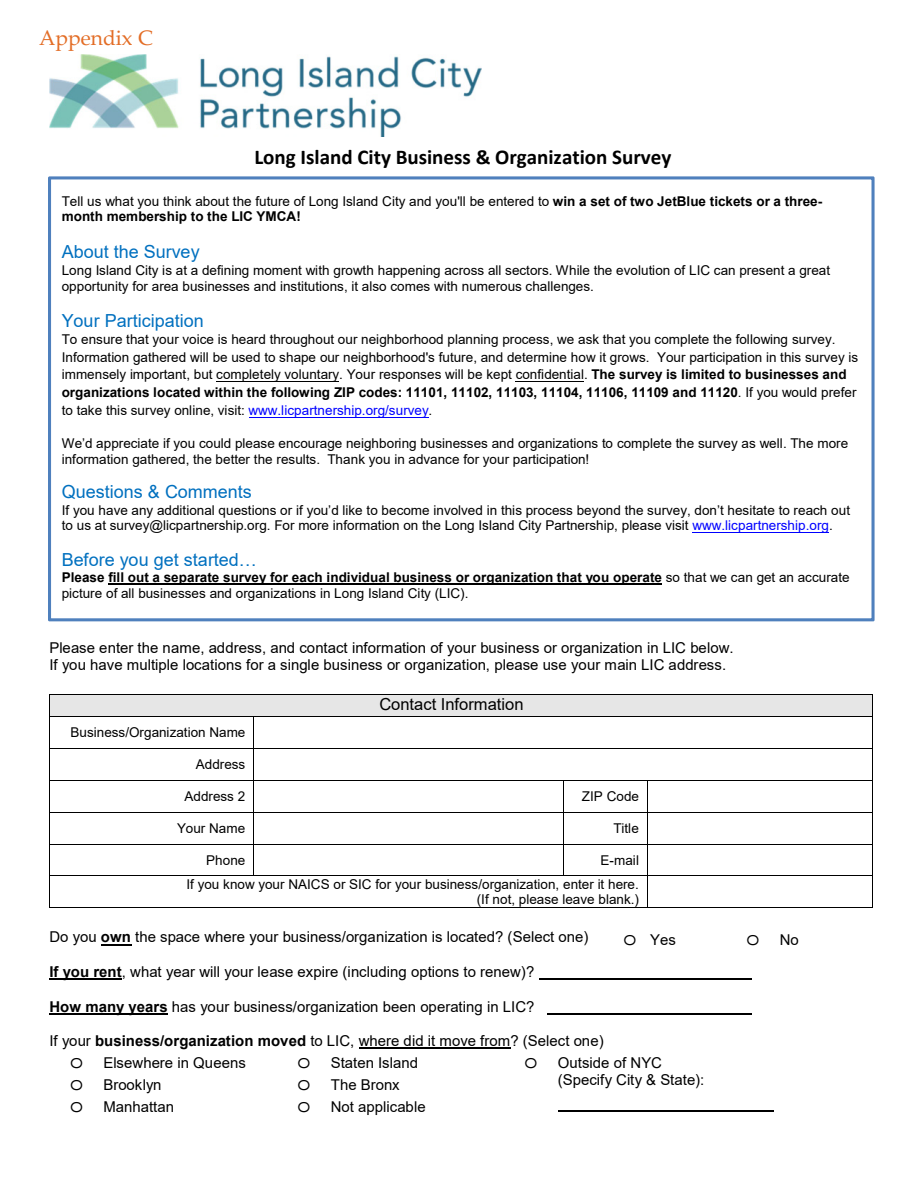
<style>
.page{position:relative;width:918px;height:1188px;background:#fff}
.page>*{position:absolute;margin:0;border:0;box-sizing:border-box;transform-origin:0 0}
.t1{font:700 21px "Calibri";color:#000}
.t2{font:21px "Palatino Linotype";color:#e36d26}
.t3{font:18px "Arial";color:#0070bf}
.t4{font:16.5px "Arial";color:#000}
.t5{font:15px/22px "Arial";color:#000}
.t6{font:13.5px/17.9px "Arial";letter-spacing:.005em;color:#000}
.s1{font-weight:700}
.s2{color:#00f}
.s3{font-family:"Courier Std";font-size:22.5px}
</style>
<div class="page">
<svg style="left:48px;top:176px;width:827px;height:445px"></svg>
<hr style="left:216px;top:381px;width:123px;height:1px;background:#000">
<hr style="left:516px;top:381px;width:68px;height:1px;background:#000">
<hr style="left:249px;top:417px;width:180px;height:1px;background:#00f">
<hr style="left:692px;top:532px;width:137px;height:1px;background:#00f">
<hr style="left:108px;top:583px;width:554px;height:2px;background:#000">
<div style="left:50px;top:695px;width:823px;height:21px;background:#e6e6e6"></div>
<hr style="left:50px;top:694px;width:823px;height:1px;background:#000">
<svg style="left:49px;top:694px;width:1px;height:23px"></svg>
<hr style="left:50px;top:716px;width:203px;height:1px;background:#000">
<hr style="left:254px;top:716px;width:619px;height:1px;background:#000">
<hr style="left:49px;top:717px;width:1px;height:31px;background:#000">
<hr style="left:253px;top:717px;width:1px;height:31px;background:#000">
<hr style="left:873px;top:717px;width:1px;height:31px;background:#000">
<hr style="left:50px;top:748px;width:203px;height:1px;background:#000">
<hr style="left:254px;top:748px;width:619px;height:1px;background:#000">
<hr style="left:49px;top:749px;width:1px;height:31px;background:#000">
<hr style="left:253px;top:749px;width:1px;height:31px;background:#000">
<hr style="left:873px;top:749px;width:1px;height:31px;background:#000">
<hr style="left:50px;top:780px;width:203px;height:1px;background:#000">
<hr style="left:254px;top:780px;width:309px;height:1px;background:#000">
<hr style="left:564px;top:780px;width:83px;height:1px;background:#000">
<hr style="left:647px;top:780px;width:226px;height:1px;background:#000">
<hr style="left:49px;top:781px;width:1px;height:31px;background:#000">
<hr style="left:253px;top:781px;width:1px;height:31px;background:#000">
<hr style="left:563px;top:781px;width:1px;height:31px;background:#000">
<hr style="left:647px;top:781px;width:1px;height:31px;background:#000">
<hr style="left:873px;top:781px;width:1px;height:31px;background:#000">
<hr style="left:50px;top:812px;width:203px;height:1px;background:#000">
<hr style="left:254px;top:812px;width:309px;height:1px;background:#000">
<hr style="left:564px;top:812px;width:83px;height:1px;background:#000">
<hr style="left:647px;top:812px;width:226px;height:1px;background:#000">
<hr style="left:49px;top:813px;width:1px;height:31px;background:#000">
<hr style="left:253px;top:813px;width:1px;height:31px;background:#000">
<hr style="left:563px;top:813px;width:1px;height:31px;background:#000">
<hr style="left:647px;top:813px;width:1px;height:31px;background:#000">
<hr style="left:873px;top:813px;width:1px;height:31px;background:#000">
<hr style="left:50px;top:844px;width:203px;height:1px;background:#000">
<hr style="left:254px;top:844px;width:309px;height:1px;background:#000">
<hr style="left:564px;top:844px;width:83px;height:1px;background:#000">
<hr style="left:647px;top:844px;width:226px;height:1px;background:#000">
<hr style="left:49px;top:844px;width:1px;height:32px;background:#000">
<hr style="left:253px;top:844px;width:1px;height:32px;background:#000">
<hr style="left:563px;top:844px;width:1px;height:32px;background:#000">
<hr style="left:647px;top:844px;width:1px;height:32px;background:#000">
<hr style="left:873px;top:844px;width:1px;height:32px;background:#000">
<hr style="left:50px;top:876px;width:203px;height:1px;background:#000">
<hr style="left:254px;top:876px;width:309px;height:1px;background:#000">
<hr style="left:564px;top:876px;width:83px;height:1px;background:#000">
<hr style="left:647px;top:876px;width:226px;height:1px;background:#000">
<hr style="left:49px;top:876px;width:1px;height:31px;background:#000">
<hr style="left:50px;top:907px;width:597px;height:1px;background:#000">
<hr style="left:647px;top:876px;width:1px;height:31px;background:#000">
<hr style="left:647px;top:907px;width:226px;height:1px;background:#000">
<hr style="left:873px;top:876px;width:1px;height:31px;background:#000">
<hr style="left:101px;top:944px;width:30px;height:2px;background:#000">
<hr style="left:49px;top:979px;width:73px;height:1px;background:#000">
<hr style="left:539px;top:979px;width:212px;height:1px;background:#000">
<hr style="left:49px;top:1013px;width:119px;height:2px;background:#000">
<hr style="left:547px;top:1013px;width:204px;height:1px;background:#000">
<hr style="left:359px;top:1048px;width:152px;height:1px;background:#000">
<hr style="left:558px;top:1110px;width:216px;height:2px;background:#000">
<img style="left:49px;top:54px;width:433px;height:82px">
<p class="t2" style="left:39px;top:23px;width:115px">Appendix C</p>
<p class="t1" style="left:254px;top:142px;width:418px">Long Island City Business &amp; Organization Survey</p>
<p class="t6" style="left:62px;top:193px;width:762px;line-height:15.6px">Tell us what you think about the future of Long Island City and you'll be entered to <span class="s1">win a set of two JetBlue tickets or a three&shy;month membership to the LIC YMCA!</span></p>
<p class="t3" style="left:62px;top:240px;width:140px">About the Survey</p>
<p class="t6" style="left:62px;top:262px;width:770px;line-height:15.5px">Long Island City is at a defining moment with growth happening across all sectors. While the evolution of LIC can present a great opportunity for area businesses and institutions, it also comes with numerous challenges.</p>
<p class="t3" style="left:62px;top:309px;width:144px">Your Participation</p>
<p class="t6" style="left:62px;top:330px;width:798px">To ensure that your voice is heard throughout our neighborhood planning process, we ask that you complete the following survey.<br>Information gathered will be used to shape our neighborhood's future, and determine how it grows. Your participation in this survey is immensely important, but completely voluntary. Your responses will be kept confidential. <span class="s1">The survey is limited to businesses and organizations located within the following ZIP codes: 11101, 11102, 11103, 11104, 11106, 11109 and 11120</span>. If you would prefer to take this survey online, visit: <span class="s2">www.licpartnership.org/survey</span>.</p>
<p class="t6" style="left:62px;top:436px;width:788px;line-height:15.5px">We’d appreciate if you could please encourage neighboring businesses and organizations to complete the survey as well. The more information gathered, the better the results. Thank you in advance for your participation!</p>
<p class="t3" style="left:62px;top:480px;width:192px">Questions &amp; Comments</p>
<p class="t6" style="left:62px;top:502px;width:790px;line-height:15.5px">If you have any additional questions or if you’d like to become involved in this process beyond the survey, don’t hesitate to reach out to us at survey@licpartnership.org. For more information on the Long Island City Partnership, please visit <span class="s2">www.licpartnership.org</span>.</p>
<p class="t3" style="left:62px;top:547px;width:197px">Before you get started…</p>
<p class="t6" style="left:62px;top:569px;width:790px;line-height:15.6px"><span class="s1">Please fill out a separate survey for each individual business or organization that you operate</span> so that we can get an accurate picture of all businesses and organizations in Long Island City (LIC).</p>
<p class="t5" style="left:49px;top:639px;width:686px;line-height:17.1px">Please enter the name, address, and contact information of your business or organization in LIC below.<br>If you have multiple locations for a single business or organization, please use your main LIC address.</p>
<p class="t4" style="left:379px;top:693px;width:146px">Contact Information</p>
<p class="t6" style="left:71px;top:724px;width:176px">Business/Organization Name</p>
<p class="t6" style="left:196px;top:755px;width:51px">Address</p>
<p class="t6" style="left:184px;top:787px;width:62px">Address 2</p>
<p class="t6" style="left:582px;top:787px;width:59px">ZIP Code</p>
<p class="t6" style="left:177px;top:819px;width:70px">Your Name</p>
<p class="t6" style="left:613px;top:819px;width:27px">Title</p>
<p class="t6" style="left:206px;top:851px;width:41px">Phone</p>
<p class="t6" style="left:186px;top:848px;width:454px;line-height:24px;text-align:right">E-mail<br>If you know your NAICS or SIC for your business/organization, enter it here.</p>
<p class="t6" style="left:477px;top:891px;width:164px">(If not, please leave blank.)</p>
<p class="t5" style="left:49px;top:926px;width:541px">Do you <span class="s1">own</span> the space where your business/organization is located? (Select one)</p>
<p class="t5" style="left:49px;top:961px;width:486px"><span class="s1">If you rent</span>, what year will your lease expire (including options to renew)?</p>
<p class="t5" style="left:49px;top:995px;width:487px"><span class="s1">How many years</span> has your business/organization been operating in LIC?</p>
<p class="t5" style="left:70px;top:1030px;width:535px;text-indent:-20px">If your <span class="s1">business/organization moved</span> to LIC, where did it move from? (Select one) <span class="s3">o</span> Elsewhere in Queens<br><span class="s3">o</span> Brooklyn<br><span class="s3">o</span> Manhattan</p>
<p class="t5" style="left:623px;top:929px;width:54px"><span class="s3">o</span> Yes</p>
<p class="t5" style="left:746px;top:929px;width:54px"><span class="s3">o</span> No</p>
<p class="t5" style="left:297px;top:1052px;width:130px"><span class="s3">o</span> Staten Island <span class="s3">o</span> The Bronx<br><span class="s3">o</span> Not applicable</p>
<p class="t5" style="left:558px;top:1054px;width:148px;line-height:17.2px;text-indent:-34px"><span class="s3">o</span> Outside of NYC (Specify City &amp; State):</p>
</div>
